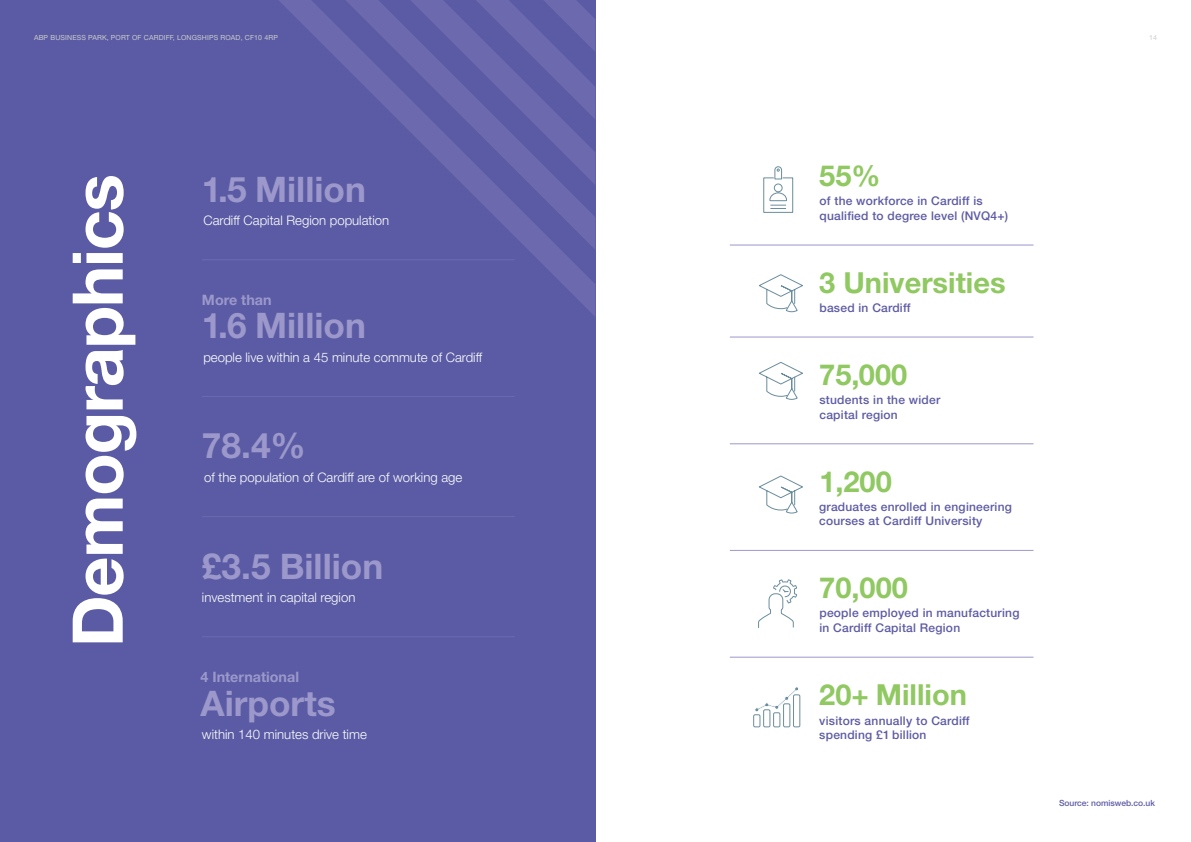
<style>
.page{position:relative;width:1191px;height:842px;background:#fff}
.page>*{position:absolute;margin:0;border:0;box-sizing:border-box;transform-origin:0 0}
.t1{font:700 70px "Helvetica Neue";letter-spacing:-.02em;color:#fff}
.t2{font:700 35.2px "Helvetica Neue";color:#9c98cb}
.t3{font:700 29px "Helvetica Neue";color:#90c862}
.t4{font:700 14.3px "Helvetica Neue";color:#9c98cb}
.t5{font:300 13.1px "Helvetica Neue";color:#fff}
.t6{font:500 12px/14.8px "Helvetica Neue";letter-spacing:.02em;color:#5d5ba4}
.t7{font:500 8.5px "Helvetica Neue";letter-spacing:-.005em;color:#5d5ba4}
.t8{font:7px "Helvetica Neue";letter-spacing:.02em;color:#cdcccc}
.t9{font:7px "Helvetica Neue";color:#ccc}
</style>
<div class="page">
<div style="left:0;top:0;width:595px;height:842px;background:#5a5ba4"></div>
<svg style="left:279px;top:0;width:316px;height:316px"></svg>
<svg style="left:345px;top:0;width:250px;height:250px"></svg>
<svg style="left:410px;top:0;width:185px;height:185px"></svg>
<hr style="left:202px;top:259px;width:313px;height:1px;background:#6c69ae">
<hr style="left:202px;top:396px;width:313px;height:1px;background:#6c69ae">
<hr style="left:202px;top:516px;width:313px;height:1px;background:#6c69ae">
<hr style="left:202px;top:636px;width:313px;height:1px;background:#6c69ae">
<hr style="left:730px;top:245px;width:303px;height:1px;background:#9c98cb">
<hr style="left:730px;top:337px;width:303px;height:1px;background:#9c98cb">
<hr style="left:730px;top:444px;width:303px;height:1px;background:#9c98cb">
<hr style="left:730px;top:550px;width:303px;height:1px;background:#9c98cb">
<hr style="left:730px;top:657px;width:303px;height:1px;background:#9c98cb">
<svg style="left:759px;top:362px;width:44px;height:38px"></svg>
<svg style="left:759px;top:274px;width:44px;height:38px"></svg>
<svg style="left:763px;top:166px;width:30px;height:47px"></svg>
<svg style="left:753px;top:687px;width:47px;height:40px"></svg>
<svg style="left:758px;top:579px;width:39px;height:49px"></svg>
<svg style="left:759px;top:475px;width:44px;height:38px"></svg>
<p class="t8" style="left:34px;top:33px;width:245px">ABP BUSINESS PARK, PORT OF CARDIFF, LONGSHIPS ROAD, CF10 4RP</p>
<p class="t9" style="left:1149px;top:33px;width:9px">14</p>
<h1 class="t1" style="left:54px;top:647px;width:475px;rotate:-90deg">Demographics</h1>
<h2 class="t2" style="left:202px;top:167px;width:165px">1.5 Million</h2>
<p class="t5" style="left:203px;top:213px;width:187px">Cardiff Capital Region population</p>
<p class="t4" style="left:202px;top:291px;width:71px">More than</p>
<h2 class="t2" style="left:202px;top:304px;width:165px">1.6 Million</h2>
<p class="t5" style="left:203px;top:349px;width:280px">people live within a 45 minute commute of Cardiff</p>
<h2 class="t2" style="left:202px;top:424px;width:105px">78.4%</h2>
<p class="t5" style="left:204px;top:469px;width:260px">of the population of Cardiff are of working age</p>
<h2 class="t2" style="left:202px;top:544px;width:183px">£3.5 Billion</h2>
<p class="t5" style="left:202px;top:590px;width:155px">investment in capital region</p>
<p class="t4" style="left:201px;top:668px;width:100px">4 International</p>
<h2 class="t2" style="left:201px;top:681px;width:137px">Airports</h2>
<p class="t5" style="left:202px;top:727px;width:166px">within 140 minutes drive time</p>
<h3 class="t3" style="left:819px;top:158px;width:63px">55%</h3>
<p class="t6" style="left:819px;top:193px;width:190px">of the workforce in Cardiff is qualified to degree level (NVQ4+)</p>
<h3 class="t3" style="left:819px;top:264px;width:188px">3 Universities</h3>
<p class="t6" style="left:819px;top:300px;width:93px">based in Cardiff</p>
<h3 class="t3" style="left:819px;top:356px;width:90px">75,000</h3>
<p class="t6" style="left:819px;top:392px;width:122px">students in the wider capital region</p>
<h3 class="t3" style="left:819px;top:463px;width:74px">1,200</h3>
<p class="t6" style="left:819px;top:499px;width:194px">graduates enrolled in engineering courses at Cardiff University</p>
<h3 class="t3" style="left:819px;top:570px;width:90px">70,000</h3>
<p class="t6" style="left:819px;top:605px;width:201px">people employed in manufacturing in Cardiff Capital Region</p>
<h3 class="t3" style="left:819px;top:677px;width:149px">20+ Million</h3>
<p class="t6" style="left:819px;top:713px;width:152px">visitors annually to Cardiff spending £1 billion</p>
<p class="t7" style="left:1059px;top:798px;width:97px">Source: nomisweb.co.uk</p>
</div>
